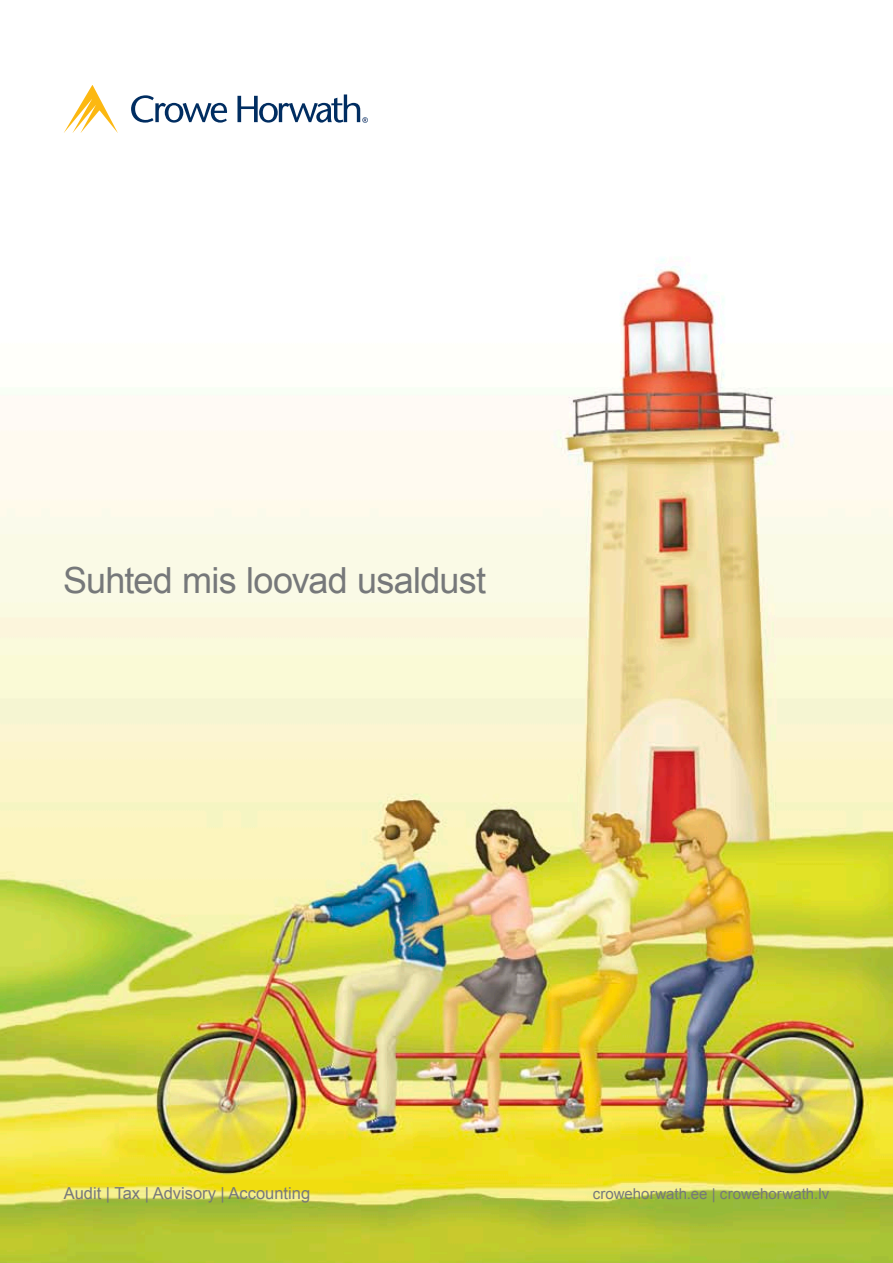
<style>
.page{position:relative;width:893px;height:1263px;background:#fff}
.page>*{position:absolute;margin:0;border:0;box-sizing:border-box;transform-origin:0 0}
.t1{font:36px "Arial";letter-spacing:-.02em;color:#76787a}
.t2{font:16.5px "Arial";color:#76787a}
.t3{font:15px "Arial";letter-spacing:.005em;color:#76787a}
</style>
<div class="page">
<img style="left:0;top:111px;width:893px;height:1152px">
<svg style="left:131px;top:95px;width:96px;height:28px"></svg>
<svg style="left:64px;top:85px;width:54px;height:48px"></svg>
<svg style="left:237px;top:94px;width:131px;height:29px"></svg>
<h1 class="t1" style="left:63px;top:557px;width:424px">Suhted mis loovad usaldust</h1>
<p class="t2" style="left:64px;top:1182px;width:248px">Audit | Tax | Advisory | Accounting</p>
<p class="t3" style="left:593px;top:1184px;width:238px">crowehorwath.ee | сrowehorwath.lv</p>
</div>
